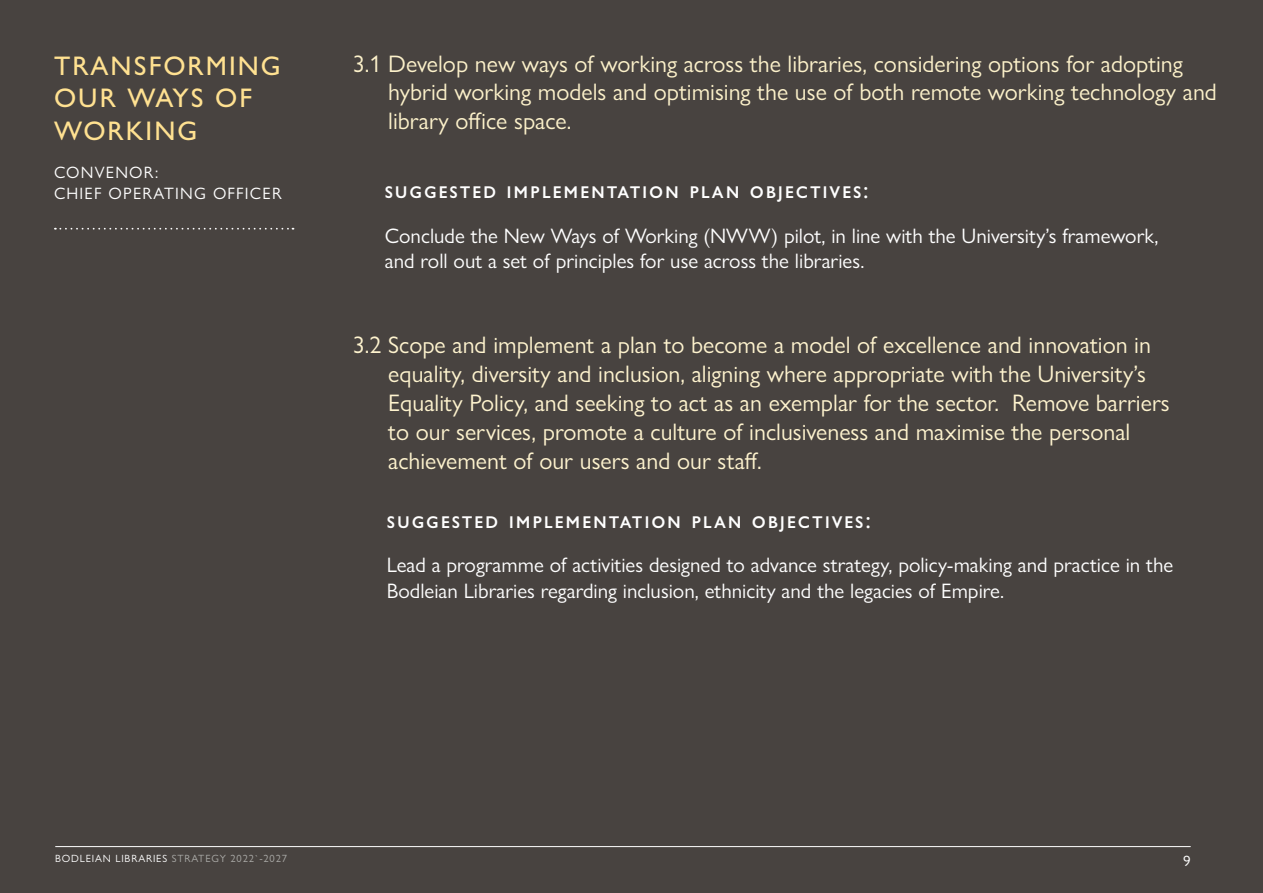
<style>
.page{position:relative;width:1263px;height:893px;background:#484340}
.page>*{position:absolute;margin:0;border:0;box-sizing:border-box;transform-origin:0 0}
.t1{font:500 27px/32.4px "Gill Sans Nova";letter-spacing:.075em;color:#ffe191}
.t2{font:24px/28.8px "Gill Sans Nova";color:#fef3ce}
.t3{font:24px/28.8px "Gill Sans Nova";color:#fcf1ca}
.t4{font:500 24px "Gill Sans Nova";letter-spacing:.075em;color:#fff}
.t5{font:21px/25.2px "Gill Sans Nova";color:#fff}
.t6{font:16.5px/21px "Gill Sans Nova";letter-spacing:.075em;color:#fff}
.t7{font:15px "Gill Sans Nova";color:#fff}
.t8{font:10.5px "Gill Sans Nova";letter-spacing:.08em;color:#ababa8}
.s1{color:#fff}
</style>
<div class="page">
<svg style="left:55px;top:228px;width:238px;height:2px"></svg>
<hr style="left:55px;top:846px;width:1136px;height:1px;background:#fff">
<p class="t1" style="left:54px;top:49px;width:228px">TRANSFORMING<br>OUR WAYS OF<br>WORKING</p>
<p class="t6" style="left:54px;top:162px;width:229px">CONVENOR:<br>CHIEF OPERATING OFFICER</p>
<p class="t3" style="left:388px;top:49px;width:830px;text-indent:-35px">3.1 Develop new ways of working across the libraries, considering options for adopting hybrid working models and optimising the use of both remote working technology and library office space.</p>
<p class="t4" style="left:385px;top:175px;width:485px">suggested implementation plan objectives:</p>
<p class="t5" style="left:385px;top:223px;width:775px">Conclude the New Ways of Working (NWW) pilot, in line with the University’s framework, and roll out a set of principles for use across the libraries.</p>
<p class="t2" style="left:388px;top:331px;width:783px;text-indent:-35px">3.2 Scope and implement a plan to become a model of excellence and innovation in equality, diversity and inclusion, aligning where appropriate with the University’s Equality Policy, and seeking to act as an exemplar for the sector. Remove barriers to our services, promote a culture of inclusiveness and maximise the personal achievement of our users and our staff.</p>
<p class="t4" style="left:387px;top:505px;width:485px">suggested implementation plan objectives:</p>
<p class="t5" style="left:387px;top:552px;width:788px">Lead a programme of activities designed to advance strategy, policy-making and practice in the<br>Bodleian Libraries regarding inclusion, ethnicity and the legacies of Empire.</p>
<p class="t8" style="left:55px;top:852px;width:233px"><span class="s1">BODLEIAN LIBRARIES</span> STRATEGY 2022`-2027</p>
<p class="t7" style="left:1183px;top:851px;width:9px">9</p>
</div>
